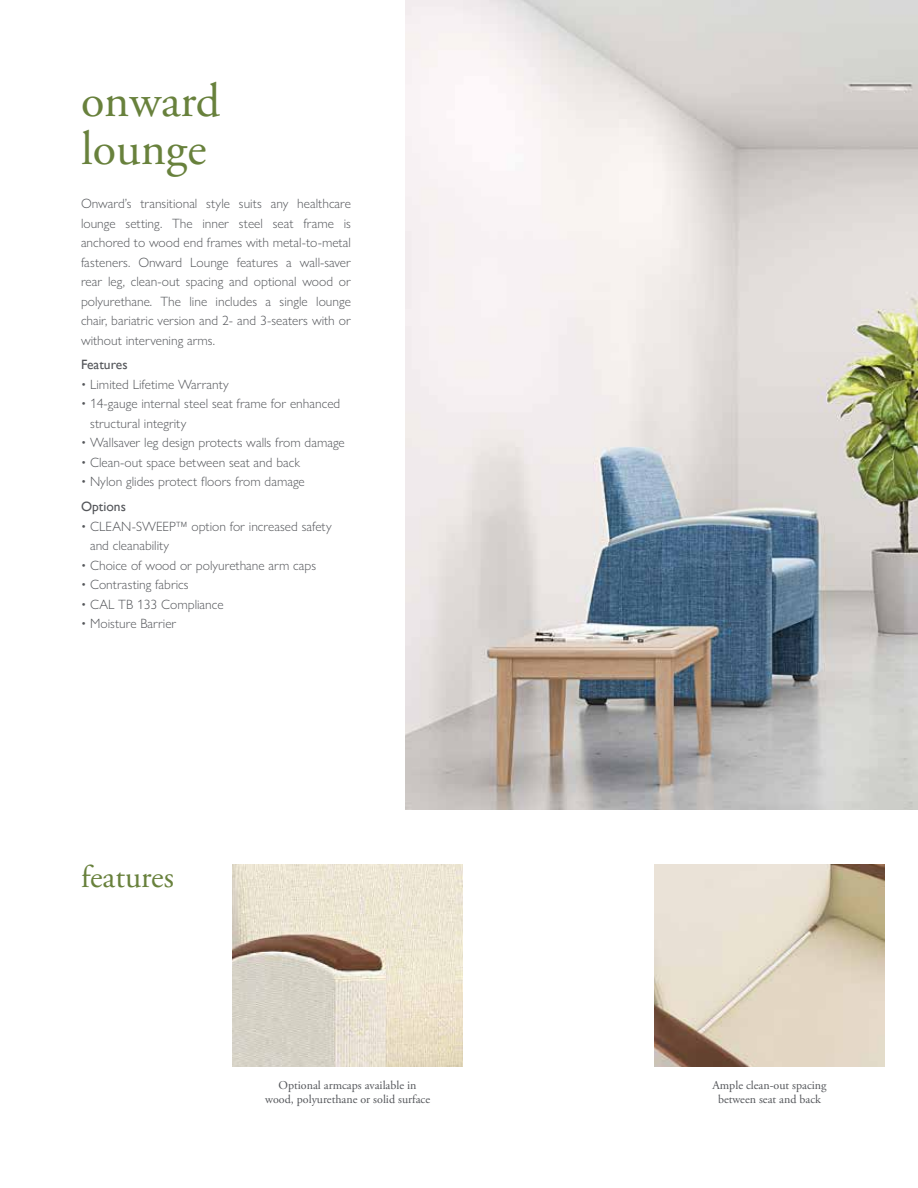
<style>
.page{position:relative;width:918px;height:1188px;background:#fff}
.page>*{position:absolute;margin:0;border:0;box-sizing:border-box;transform-origin:0 0}
.t1{font:48px/48px "Adobe Garamond Pro";color:#68813c}
.t2{font:31.5px "Adobe Garamond Pro";color:#68813c}
.t3{font:300 13.5px/19.5px "Gill Sans Nova";color:#54565a}
.t4{font:13.5px "Gill Sans";color:#54565a}
.t5{font:12px/14.4px "Adobe Garamond Pro";color:#54565a;text-align:center}
</style>
<div class="page">
<img style="left:405px;top:0;width:513px;height:810px">
<img style="left:233px;top:864px;width:229px;height:202px">
<img style="left:655px;top:864px;width:229px;height:202px">
<h1 class="t1" style="left:81px;top:78px;width:141px">onward lounge</h1>
<p class="t3" style="left:81px;top:194px;width:272px;text-align:justify">Onward’s transitional style suits any healthcare lounge setting. The inner steel seat frame is anchored to wood end frames with metal-to-metal fasteners. Onward Lounge features a wall-saver rear leg, clean-out spacing and optional wood or polyurethane. The line includes a single lounge chair, bariatric version and 2- and 3-seaters with or without intervening arms.</p>
<p class="t4" style="left:81px;top:357px;width:48px">Features</p>
<p class="t3" style="left:81px;top:375px;width:149px">• Limited Lifetime Warranty</p>
<p class="t3" style="left:90px;top:394px;width:252px;text-indent:-9px">• 14-gauge internal steel seat frame for enhanced structural integrity</p>
<p class="t3" style="left:81px;top:433px;width:265px">• Wallsaver leg design protects walls from damage</p>
<p class="t3" style="left:81px;top:452px;width:221px">• Clean-out space between seat and back</p>
<p class="t3" style="left:81px;top:472px;width:225px">• Nylon glides protect floors from damage</p>
<p class="t4" style="left:81px;top:499px;width:46px">Options</p>
<p class="t3" style="left:90px;top:516px;width:243px;text-indent:-9px">• CLEAN-SWEEP™ option for increased safety and cleanability</p>
<p class="t3" style="left:81px;top:555px;width:237px">• Choice of wood or polyurethane arm caps</p>
<p class="t3" style="left:81px;top:575px;width:109px">• Contrasting fabrics</p>
<p class="t3" style="left:81px;top:594px;width:144px">• CAL TB 133 Compliance</p>
<p class="t3" style="left:81px;top:614px;width:97px">• Moisture Barrier</p>
<h2 class="t2" style="left:81px;top:858px;width:94px">features</h2>
<p class="t5" style="left:265px;top:1078px;width:167px">Optional armcaps available in wood, polyurethane or solid surface</p>
<p class="t5" style="left:712px;top:1078px;width:116px">Ample clean-out spacing between seat and back</p>
</div>
